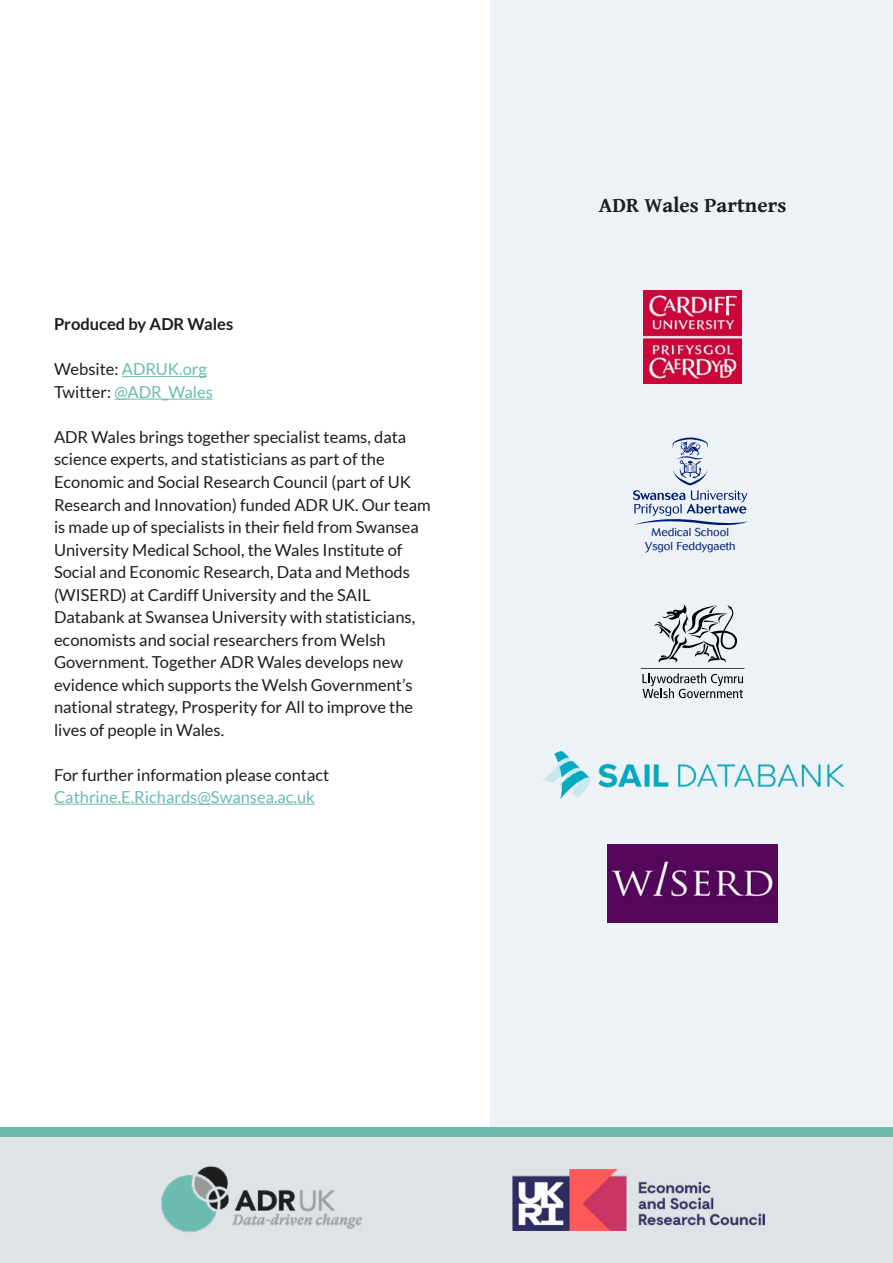
<style>
.page{position:relative;width:893px;height:1263px;background:#fff}
.page>*{position:absolute;margin:0;border:0;box-sizing:border-box;transform-origin:0 0}
.t1{font:700 21px "Gentium Book Basic";color:#1c1e1e}
.t2{font:16.5px/22.5px "Lato";color:#1c1d1d}
.t3{font:16.5px/22.5px "Lato";color:#6bbbae}
.t4{font:700 16.5px "Lato";color:#1c1d1d}
.t5{font:300 11.4px/13.6px "Cosmos BQ";color:#001c71;text-align:center}
.s1{color:#1c1d1d}
</style>
<div class="page">
<div style="left:490px;top:0;width:403px;height:1137px;background:#ecf2f5"></div>
<img style="left:543px;top:698px;width:302px;height:101px">
<hr style="left:122px;top:376px;width:85px;height:1px;background:#6bbbae">
<hr style="left:114px;top:399px;width:99px;height:1px;background:#6bbbae">
<hr style="left:54px;top:804px;width:261px;height:1px;background:#6bbbae">
<div style="left:0;top:1137px;width:893px;height:126px;background:#dde3e6"></div>
<img style="left:161px;top:1166px;width:201px;height:66px">
<img style="left:512px;top:1169px;width:252px;height:61px">
<img style="left:644px;top:290px;width:97px;height:94px">
<svg style="left:633px;top:437px;width:115px;height:89px"></svg>
<svg style="left:641px;top:605px;width:104px;height:93px"></svg>
<img style="left:607px;top:844px;width:171px;height:78px">
<div style="left:0;top:1128px;width:893px;height:9px;background:#6bbbae"></div>
<p class="t4" style="left:54px;top:315px;width:181px">Produced by ADR Wales</p>
<p class="t3" style="left:54px;top:358px;width:160px"><span class="s1">Website:</span> ADRUK.org<br><span class="s1">Twitter:</span> @ADR_Wales</p>
<p class="t2" style="left:54px;top:426px;width:378px">ADR Wales brings together specialist teams, data science experts, and statisticians as part of the Economic and Social Research Council (part of UK Research and Innovation) funded ADR UK. Our team is made up of specialists in their field from Swansea University Medical School, the Wales Institute of Social and Economic Research, Data and Methods (WISERD) at Cardiff University and the SAIL Databank at Swansea University with statisticians, economists and social researchers from Welsh Government. Together ADR Wales develops new evidence which supports the Welsh Government’s national strategy, Prosperity for All to improve the lives of people in Wales.</p>
<p class="t2" style="left:54px;top:763px;width:277px">For further information please contact</p>
<p class="t3" style="left:54px;top:786px;width:262px">Cathrine.E.Richards@Swansea.ac.uk</p>
<p class="t1" style="left:599px;top:189px;width:189px">ADR Wales Partners</p>
<p class="t5" style="left:645px;top:525px;width:92px">Medical School<br>Ysgol Feddygaeth</p>
</div>
